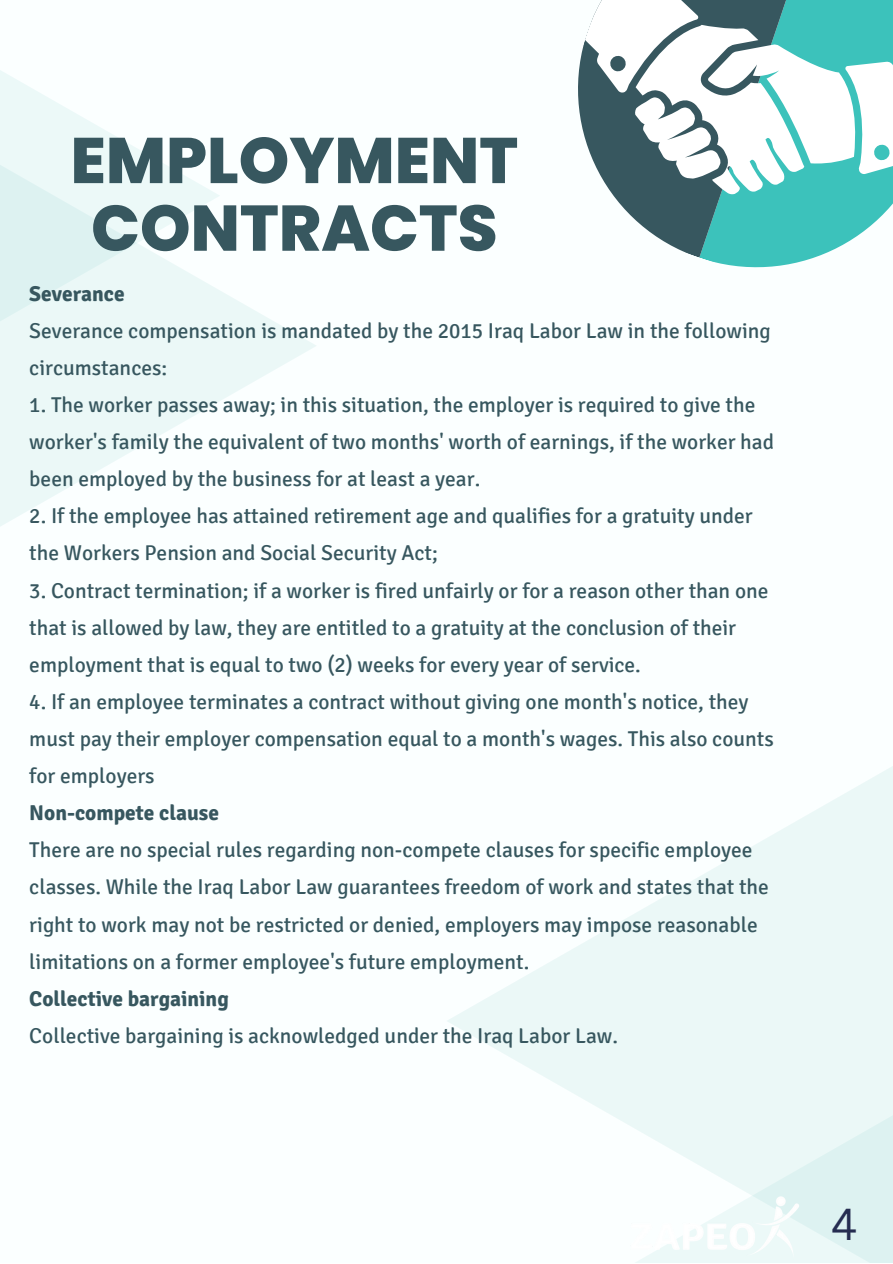
<style>
.page{position:relative;width:893px;height:1264px;background:#fff}
.page>*{position:absolute;margin:0;border:0;box-sizing:border-box;transform-origin:0 0}
.t1{font:800 64.35px/67.7px "Poppins";color:#37575f;text-align:center}
.t2{font:43.5px "Canva Sans";color:#262d51}
.t3{font:21.45px/37px "Signika";color:#37575f}
.t4{font:700 21.45px "Signika";color:#37575f}
</style>
<div class="page">
<div style="left:0;top:0;width:892px;height:1262px;background:#fbffff"></div>
<svg style="left:0;top:291px;width:316px;height:235px"></svg>
<svg style="left:0;top:70px;width:220px;height:393px;fill:#ebf8f7"></svg>
<div style="left:446px;top:631px;width:446px;height:631px;background:linear-gradient(to right,#fdffff,#f2fbfa)"></div>
<div style="left:462px;top:971px;width:430px;height:291px;background:linear-gradient(to right,#f9fefe,#e4f5f4)"></div>
<svg style="left:701px;top:249px;width:134px;height:19px"></svg>
<svg style="left:678px;top:249px;width:135px;height:9px"></svg>
<svg style="left:578px;top:0;width:314px;height:249px"></svg>
<img style="left:624px;top:1190px;width:179px;height:72px">
<h1 class="t1" style="left:71px;top:127px;width:449px">EMPLOYMENT<br>CONTRACTS</h1>
<p class="t4" style="left:29px;top:280px;width:97px">Severance</p>
<p class="t3" style="left:29px;top:312px;width:743px">Severance compensation is mandated by the 2015 Iraq Labor Law in the following circumstances:</p>
<p class="t3" style="left:29px;top:386px;width:746px">1. The worker passes away; in this situation, the employer is required to give the worker's family the equivalent of two months' worth of earnings, if the worker had been employed by the business for at least a year.</p>
<p class="t3" style="left:29px;top:498px;width:725px">2. If the employee has attained retirement age and qualifies for a gratuity under the Workers Pension and Social Security Act;</p>
<p class="t3" style="left:29px;top:572px;width:740px">3. Contract termination; if a worker is fired unfairly or for a reason other than one that is allowed by law, they are entitled to a gratuity at the conclusion of their employment that is equal to two (2) weeks for every year of service.</p>
<p class="t3" style="left:29px;top:683px;width:745px">4. If an employee terminates a contract without giving one month's notice, they must pay their employer compensation equal to a month's wages. This also counts for employers</p>
<p class="t4" style="left:29px;top:800px;width:191px">Non-compete clause</p>
<p class="t3" style="left:29px;top:831px;width:741px">There are no special rules regarding non-compete clauses for specific employee classes. While the Iraq Labor Law guarantees freedom of work and states that the right to work may not be restricted or denied, employers may impose reasonable limitations on a former employee's future employment.</p>
<p class="t4" style="left:29px;top:985px;width:201px">Collective bargaining</p>
<p class="t3" style="left:29px;top:1017px;width:590px">Collective bargaining is acknowledged under the Iraq Labor Law.</p>
<h2 class="t2" style="left:831px;top:1193px;width:28px">4</h2>
</div>
